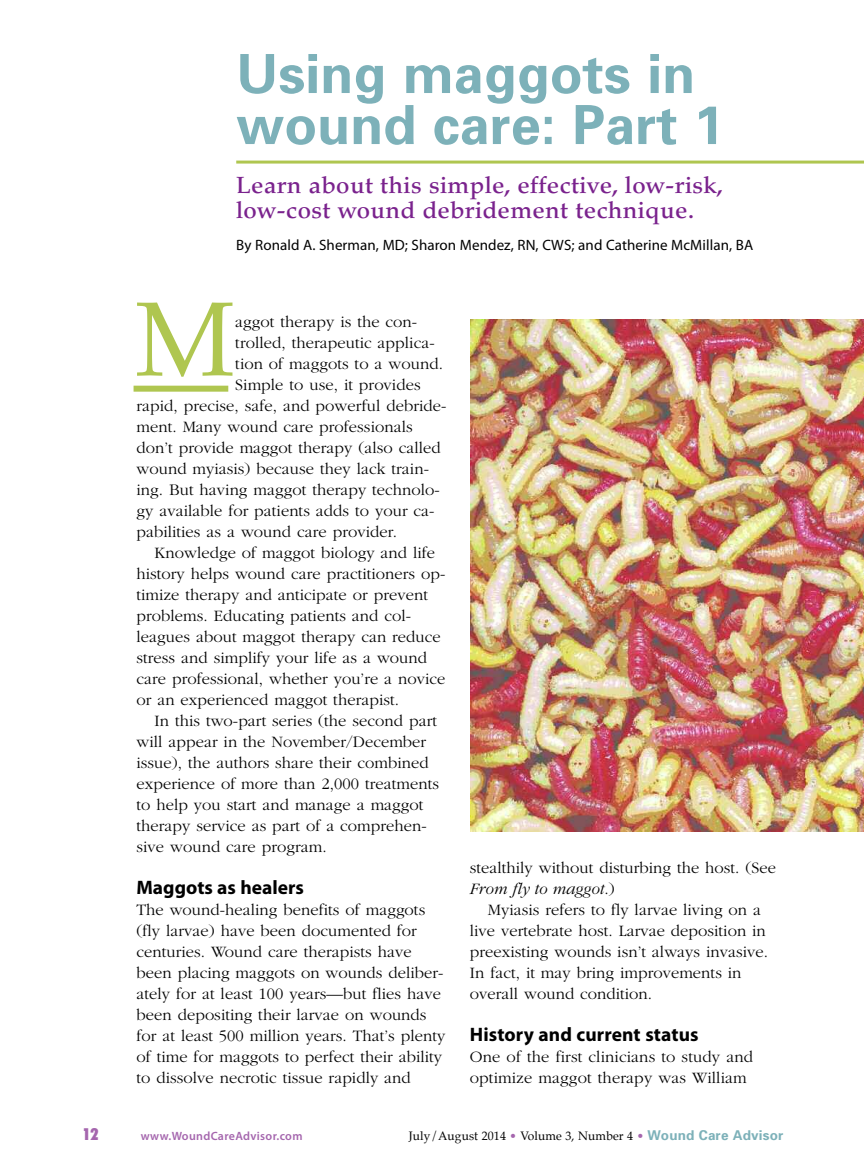
<style>
.page{position:relative;width:864px;height:1175px;background:#fff}
.page>*{position:absolute;margin:0;border:0;box-sizing:border-box;transform-origin:0 0}
.t1{font:105.45px "Palatino";color:#afc650}
.t2{font:700 54px/51px "Univers";color:#7db1b9}
.t3{font:500 23.25px/25.5px "Palatino";letter-spacing:.015em;color:#7a228d}
.t4{font:700 19.5px "Myriad Pro";color:#000}
.t5{font:300 16.5px/21px "Garamond";letter-spacing:.005em;color:#000}
.t6{font:900 condensed 16.5px "Futura BT";color:#a566ae}
.t7{font:15px "Myriad Pro";letter-spacing:.005em;color:#000}
.t8{font:12px "Palatino";letter-spacing:.01em;color:#000}
.t9{font:600 12px "Myriad Pro";letter-spacing:.025em;color:#a566ae}
.s1{font-style:italic}
.s2{color:#a566ae}
.s3{font-family:"Univers";font-weight:700;font-size:13.5px;color:#7db1b9}
</style>
<div class="page">
<svg style="left:236px;top:160px;width:628px;height:4px;background:#c2d47b"></svg>
<img style="left:471px;top:319px;width:393px;height:512px">
<div style="left:134px;top:386px;width:94px;height:6px;background:#afc650"></div>
<h2 class="t2" style="left:236px;top:53px;width:489px">Using maggots in wound care: Part 1</h2>
<h3 class="t3" style="left:236px;top:175px;width:489px">Learn about this simple, effective, low-risk, low-cost wound debridement technique.</h3>
<p class="t7" style="left:236px;top:239px;width:519px">By Ronald A. Sherman, MD; Sharon Mendez, RN, CWS; and Catherine McMillan, BA</p>
<h1 class="t1" style="left:135px;top:289px;width:101px">M</h1>
<p class="t5" style="left:235px;top:311px;width:183px">aggot therapy is the con-</p>
<p class="t5" style="left:235px;top:332px;width:201px">trolled, therapeutic applica-</p>
<p class="t5" style="left:235px;top:353px;width:209px">tion of maggots to a wound.</p>
<p class="t5" style="left:235px;top:374px;width:187px">Simple to use, it provides</p>
<p class="t5" style="left:136px;top:395px;width:311px">rapid, precise, safe, and powerful debride-</p>
<p class="t5" style="left:136px;top:416px;width:278px">ment. Many wound care professionals</p>
<p class="t5" style="left:136px;top:437px;width:306px">don’t provide maggot therapy (also called</p>
<p class="t5" style="left:136px;top:458px;width:294px">wound myiasis) because they lack train-</p>
<p class="t5" style="left:136px;top:479px;width:305px">ing. But having maggot therapy technolo-</p>
<p class="t5" style="left:136px;top:500px;width:300px">gy available for patients adds to your ca-</p>
<p class="t5" style="left:136px;top:521px;width:262px">pabilities as a wound care provider.</p>
<p class="t5" style="left:154px;top:542px;width:282px">Knowledge of maggot biology and life</p>
<p class="t5" style="left:136px;top:563px;width:310px">history helps wound care practitioners op-</p>
<p class="t5" style="left:136px;top:584px;width:293px">timize therapy and anticipate or prevent</p>
<p class="t5" style="left:136px;top:605px;width:276px">problems. Educating patients and col-</p>
<p class="t5" style="left:136px;top:626px;width:306px">leagues about maggot therapy can reduce</p>
<p class="t5" style="left:136px;top:647px;width:292px">stress and simplify your life as a wound</p>
<p class="t5" style="left:136px;top:668px;width:310px">care professional, whether you’re a novice</p>
<p class="t5" style="left:136px;top:689px;width:264px">or an experienced maggot therapist.</p>
<p class="t5" style="left:154px;top:710px;width:284px">In this two-part series (the second part</p>
<p class="t5" style="left:136px;top:731px;width:291px">will appear in the November/December</p>
<p class="t5" style="left:136px;top:752px;width:294px">issue), the authors share their combined</p>
<p class="t5" style="left:136px;top:773px;width:304px">experience of more than 2,000 treatments</p>
<p class="t5" style="left:136px;top:794px;width:289px">to help you start and manage a maggot</p>
<p class="t5" style="left:136px;top:815px;width:292px">therapy service as part of a comprehen-</p>
<p class="t5" style="left:136px;top:836px;width:192px">sive wound care program.</p>
<p class="t4" style="left:136px;top:880px;width:169px">Maggots as healers</p>
<p class="t5" style="left:136px;top:899px;width:310px">The wound-healing benefits of maggots (fly larvae) have been documented for centuries. Wound care therapists have been placing maggots on wounds deliber&shy;ately for at least 100 years—but flies have been depositing their larvae on wounds for at least 500 million years. That’s plenty of time for maggots to perfect their ability to dissolve necrotic tissue rapidly and</p>
<p class="t5" style="left:470px;top:857px;width:308px">stealthily without disturbing the host. (See<br><span class="s1">From fly to maggot</span>.)</p>
<p class="t5" style="left:470px;top:899px;width:300px;text-indent:18px">Myiasis refers to fly larvae living on a live vertebrate host. Larvae deposition in preexisting wounds isn’t always invasive.<br>In fact, it may bring improvements in overall wound condition.</p>
<p class="t4" style="left:470px;top:1027px;width:230px">History and current status</p>
<p class="t5" style="left:470px;top:1046px;width:285px">One of the first clinicians to study and optimize maggot therapy was William</p>
<p class="t6" style="left:82px;top:1127px;width:18px">12</p>
<p class="t9" style="left:141px;top:1131px;width:163px">www.WoundCareAdvisor.com</p>
<p class="t8" style="left:409px;top:1130px;width:376px">July/August 2014 <span class="s2">•</span> Volume 3, Number 4 <span class="s2">•</span> <span class="s3">Wound Care Advisor</span></p>
</div>
